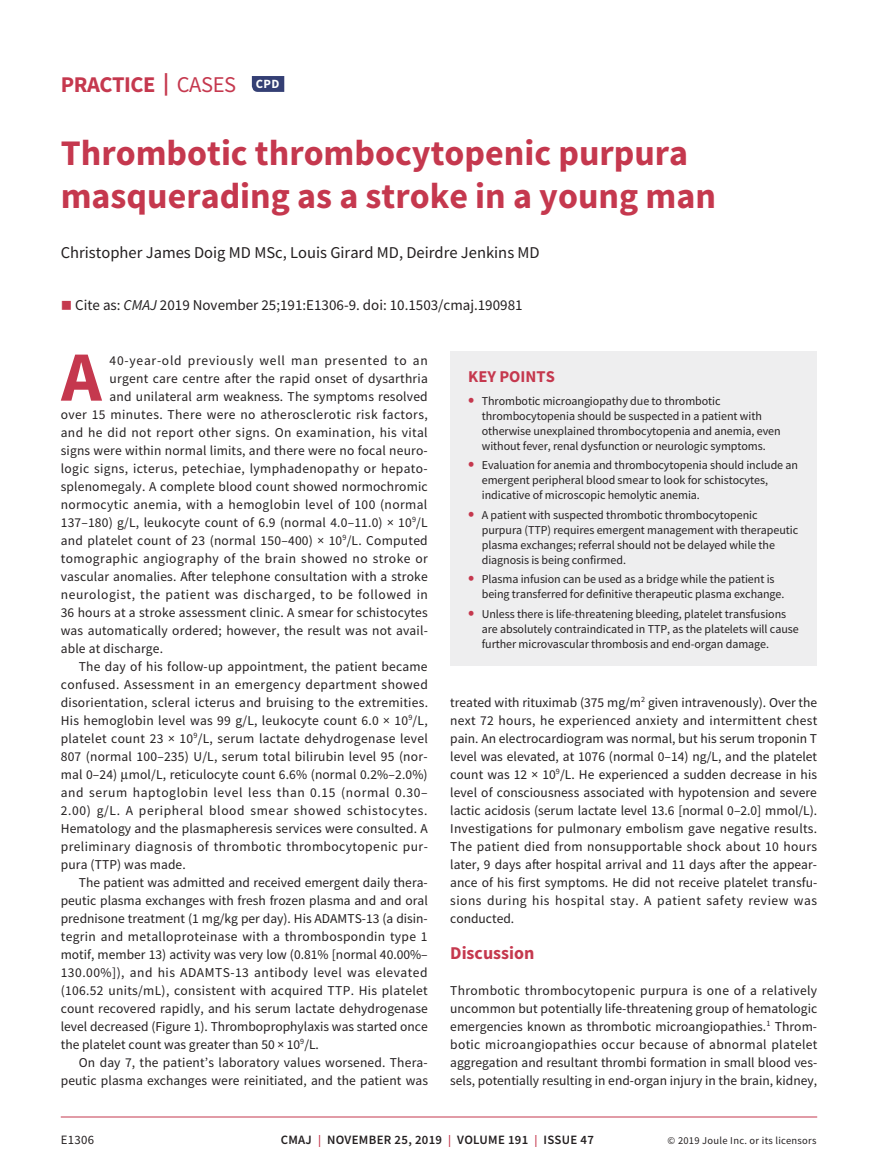
<style>
.page{position:relative;width:878px;height:1175px;background:#fff}
.page>*{position:absolute;margin:0;border:0;box-sizing:border-box;transform-origin:0 0}
.t1{font:700 70.65px "Source Sans Pro";color:#c5384e}
.t2{font:700 36px/43.2px "Source Sans Pro";color:#c5384e}
.t3{font:700 22.5px "Source Sans Pro";letter-spacing:-.02em;color:#c5384e}
.t4{font:700 18px "Source Sans Pro";color:#c5384e}
.t5{font:16.5px "Source Sans Pro";color:#231f20}
.t6{font:700 16.5px "Source Sans Pro";color:#c5384e}
.t7{font:15px "Source Sans Pro";color:#231f20}
.t8{font:13.5px/18px "Source Sans Pro";letter-spacing:.015em;color:#231f20;text-align:justify}
.t9{font:13.5px "Source Sans Pro";letter-spacing:.045em;color:#231f20}
.t10{font:13.5px "Source Sans Pro";letter-spacing:.035em;color:#231f20}
.t11{font:13.5px "Source Sans Pro";letter-spacing:.05em;color:#231f20}
.t12{font:13.5px "Source Sans Pro";letter-spacing:.055em;color:#231f20}
.t13{font:600 12.75px "Source Sans Pro";letter-spacing:.025em;color:#231f20}
.t14{font:12.75px "Source Sans Pro";letter-spacing:.025em;color:#231f20}
.t15{font:12px/15px "Source Sans Pro";letter-spacing:-.005em;color:#231f20}
.t16{font:10.5px "Source Sans Pro";letter-spacing:.025em;color:#231f20}
.s1{font-weight:400}
.s2{color:#c5384e}
.s3{font-style:italic}
.s4{font-weight:700;font-size:18px;color:#c5384e}
.s5{font-size:12px;color:#c5384e}
</style>
<div class="page">
<hr style="left:61px;top:1116px;width:756px;height:1px;background:#c5384e">
<svg style="left:252px;top:76px;width:32px;height:16px"></svg>
<div style="left:450px;top:352px;width:367px;height:313px;background:#eeeeef"></div>
<h3 class="t3" style="left:61px;top:69px;width:220px">PRACTICE | <span class="s1">CASES</span> <sup>CPD</sup></h3>
<h2 class="t2" style="left:61px;top:131px;width:656px">Thrombotic thrombocytopenic purpura masquerading as a stroke in a young man</h2>
<p class="t5" style="left:61px;top:242px;width:480px">Christopher James Doig MD MSc, Louis Girard MD, Deirdre Jenkins MD</p>
<p class="t7" style="left:61px;top:296px;width:463px"><span class="s2">■</span> Cite as: <span class="s3">CMAJ</span> 2019 November 25;191:E1306-9. doi: 10.1503/cmaj.190981</p>
<h1 class="t1" style="left:61px;top:329px;width:42px">A</h1>
<p class="t12" style="left:110px;top:351px;width:320px">40-year-old previously well man presented to an</p>
<p class="t8" style="left:110px;top:369px;width:320px">urgent care centre after the rapid onset of dysarthria</p>
<p class="t8" style="left:110px;top:387px;width:319px">and unilateral arm weakness. The symptoms resolved</p>
<p class="t8" style="left:61px;top:405px;width:368px">over 15 minutes. There were no atherosclerotic risk factors,</p>
<p class="t8" style="left:61px;top:423px;width:368px">and he did not report other signs. On examination, his vital</p>
<p class="t8" style="left:61px;top:441px;width:368px">signs were within normal limits, and there were no focal neuro-</p>
<p class="t8" style="left:61px;top:459px;width:368px">logic signs, icterus, petechiae, lymphadenopathy or hepato-</p>
<p class="t8" style="left:61px;top:477px;width:368px">splenomegaly. A complete blood count showed normochromic</p>
<p class="t8" style="left:61px;top:495px;width:368px">normocytic anemia, with a hemoglobin level of 100 (normal</p>
<p class="t8" style="left:61px;top:513px;width:368px">137–180) g/L, leukocyte count of 6.9 (normal 4.0–11.0) × 10<sup>9</sup>/L</p>
<p class="t8" style="left:61px;top:531px;width:368px">and platelet count of 23 (normal 150–400) × 10<sup>9</sup>/L. Computed</p>
<p class="t10" style="left:61px;top:549px;width:368px">tomographic angiography of the brain showed no stroke or</p>
<p class="t8" style="left:61px;top:567px;width:368px">vascular anomalies. After telephone consultation with a stroke</p>
<p class="t9" style="left:61px;top:585px;width:368px">neurologist, the patient was discharged, to be followed in</p>
<p class="t8" style="left:61px;top:603px;width:368px">36 hours at a stroke assessment clinic. A smear for schistocytes</p>
<p class="t8" style="left:61px;top:621px;width:368px">was automatically ordered; however, the result was not avail-</p>
<p class="t8" style="left:61px;top:639px;width:104px">able at discharge.</p>
<p class="t8" style="left:79px;top:657px;width:350px">The day of his follow-up appointment, the patient became</p>
<p class="t8" style="left:61px;top:675px;width:368px">confused. Assessment in an emergency department showed</p>
<p class="t8" style="left:61px;top:693px;width:369px">disorientation, scleral icterus and bruising to the extremities.</p>
<p class="t8" style="left:61px;top:711px;width:368px">His hemoglobin level was 99 g/L, leukocyte count 6.0 × 10<sup>9</sup>/L,</p>
<p class="t8" style="left:61px;top:729px;width:368px">platelet count 23 × 10<sup>9</sup>/L, serum lactate dehydrogenase level</p>
<p class="t8" style="left:61px;top:747px;width:368px">807 (normal 100–235) U/L, serum total bilirubin level 95 (nor-</p>
<p class="t8" style="left:61px;top:765px;width:368px">mal 0–24) mol/L, reticulocyte count 6.6% (normal 0.2%–2.0%)</p>
<p class="t9" style="left:61px;top:783px;width:368px">and serum haptoglobin level less than 0.15 (normal 0.30–</p>
<p class="t11" style="left:61px;top:801px;width:368px">2.00) g/L. A peripheral blood smear showed schistocytes.</p>
<p class="t8" style="left:61px;top:819px;width:368px">Hematology and the plasmapheresis services were consulted. A</p>
<p class="t8" style="left:61px;top:837px;width:368px">preliminary diagnosis of thrombotic thrombocytopenic pur-</p>
<p class="t8" style="left:61px;top:855px;width:126px">pura (TTP) was made.</p>
<p class="t8" style="left:79px;top:873px;width:350px">The patient was admitted and received emergent daily thera-</p>
<p class="t8" style="left:61px;top:891px;width:368px">peutic plasma exchanges with fresh frozen plasma and and oral</p>
<p class="t8" style="left:61px;top:909px;width:368px">prednisone treatment (1 mg/kg per day). His ADAMTS-13 (a disin-</p>
<p class="t8" style="left:61px;top:927px;width:368px">tegrin and metalloproteinase with a thrombospondin type 1</p>
<p class="t8" style="left:61px;top:945px;width:368px">motif, member 13) activity was very low (0.81% [normal 40.00%–</p>
<p class="t10" style="left:61px;top:963px;width:368px">130.00%]), and his ADAMTS-13 antibody level was elevated</p>
<p class="t8" style="left:61px;top:981px;width:368px">(106.52 units/mL), consistent with acquired TTP. His platelet</p>
<p class="t8" style="left:61px;top:999px;width:368px">count recovered rapidly, and his serum lactate dehydrogenase</p>
<p class="t8" style="left:61px;top:1017px;width:368px">level decreased (Figure 1). Thromboprophylaxis was started once</p>
<p class="t8" style="left:61px;top:1035px;width:260px">the platelet count was greater than 50 × 10<sup>9</sup>/L.</p>
<p class="t8" style="left:79px;top:1053px;width:350px">On day 7, the patient’s laboratory values worsened. Thera-</p>
<p class="t8" style="left:61px;top:1071px;width:369px">peutic plasma exchanges were reinitiated, and the patient was</p>
<p class="t6" style="left:468px;top:365px;width:88px">KEY POINTS</p>
<p class="t15" style="left:482px;top:393px;width:300px;text-indent:-14px"><span class="s4">•</span> Thrombotic microangiopathy due to thrombotic thrombocytopenia should be suspected in a patient with otherwise unexplained thrombocytopenia and anemia, even without fever, renal dysfunction or neurologic symptoms.</p>
<p class="t15" style="left:482px;top:457px;width:318px;text-indent:-14px"><span class="s4">•</span> Evaluation for anemia and thrombocytopenia should include an emergent peripheral blood smear to look for schistocytes, indicative of microscopic hemolytic anemia.</p>
<p class="t15" style="left:482px;top:507px;width:318px;text-indent:-14px"><span class="s4">•</span> A patient with suspected thrombotic thrombocytopenic purpura (TTP) requires emergent management with therapeutic plasma exchanges; referral should not be delayed while the diagnosis is being confirmed.</p>
<p class="t15" style="left:482px;top:571px;width:304px;text-indent:-14px"><span class="s4">•</span> Plasma infusion can be used as a bridge while the patient is being transferred for definitive therapeutic plasma exchange.</p>
<p class="t15" style="left:482px;top:606px;width:318px;text-indent:-14px"><span class="s4">•</span> Unless there is life-threatening bleeding, platelet transfusions are absolutely contraindicated in TTP, as the platelets will cause further microvascular thrombosis and end-organ damage.</p>
<p class="t8" style="left:450px;top:693px;width:369px">treated with rituximab (375 mg/m<sup>2</sup> given intravenously). Over the next 72 hours, he experienced anxiety and intermittent chest pain. An electrocardiogram was normal, but his serum troponin T level was elevated, at 1076 (normal 0–14) ng/L, and the platelet count was 12 × 10<sup>9</sup>/L. He experienced a sudden decrease in his level of consciousness associated with hypotension and severe lactic acidosis (serum lactate level 13.6 [normal 0–2.0] mmol/L).<br>Investigations for pulmonary embolism gave negative results.<br>The patient died from nonsupportable shock about 10 hours later, 9 days after hospital arrival and 11 days after the appear&shy;ance of his first symptoms. He did not receive platelet transfu&shy;sions during his hospital stay. A patient safety review was conducted.</p>
<h3 class="t4" style="left:450px;top:940px;width:86px">Discussion</h3>
<p class="t8" style="left:450px;top:981px;width:369px">Thrombotic thrombocytopenic purpura is one of a relatively uncommon but potentially life-threatening group of hematologic emergencies known as thrombotic microangiopathies.<sup>1</sup> Throm&shy;botic microangiopathies occur because of abnormal platelet aggregation and resultant thrombi formation in small blood ves&shy;sels, potentially resulting in end-organ injury in the brain, kidney,</p>
<p class="t14" style="left:61px;top:1132px;width:35px">E1306</p>
<p class="t13" style="left:281px;top:1131px;width:315px">CMAJ <span class="s5">|</span> NOVEMBER 25, 2019 <span class="s5">|</span> VOLUME 191 <span class="s5">|</span> ISSUE 47</p>
<p class="t16" style="left:667px;top:1134px;width:150px">© 2019 Joule Inc. or its licensors</p>
</div>
